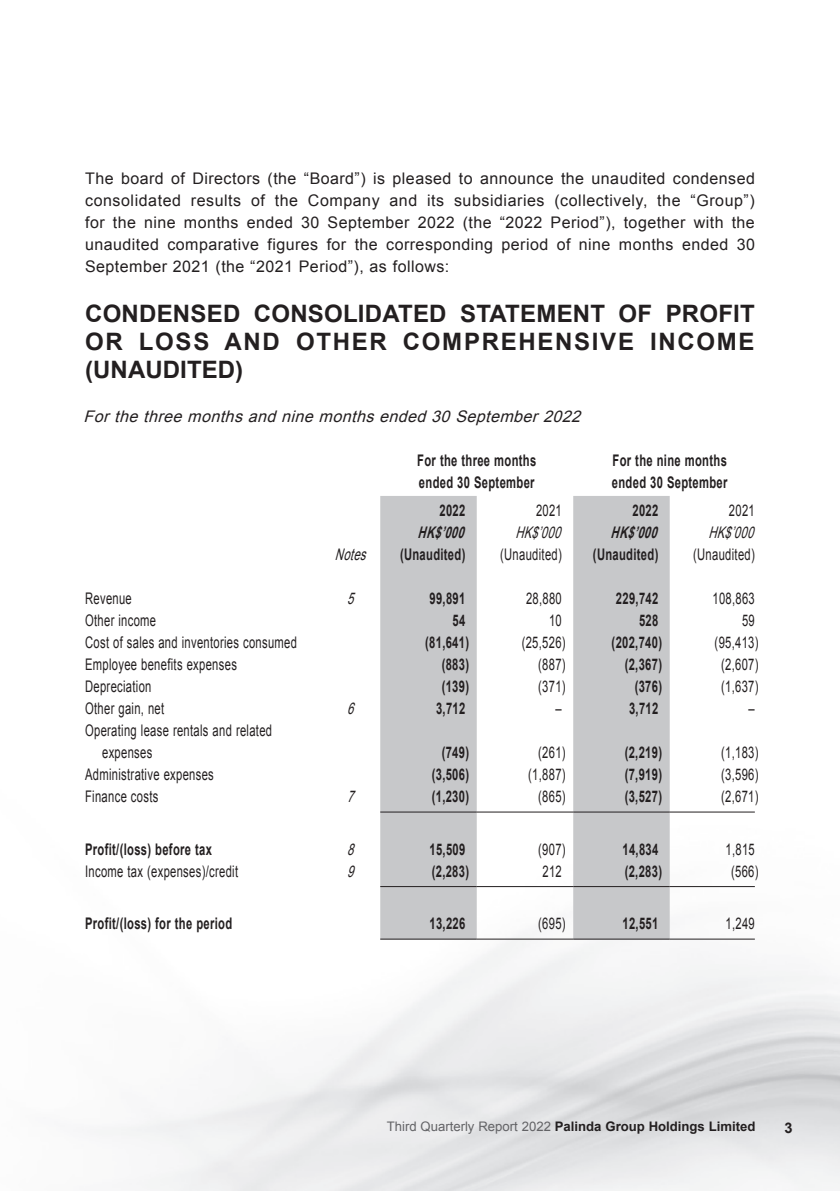
<style>
.page{position:relative;width:840px;height:1191px;background:#fff}
.page>*{position:absolute;margin:0;border:0;box-sizing:border-box;transform-origin:0 0}
.Heading_1{font:700 24px/28px "Arial";letter-spacing:.07em;color:#231f20;text-align:justify}
.Body_Text{font:16px/22px "Arial";letter-spacing:.03em;color:#231f20;scale:.7 1}
.Body_Text-2{font:16px/22px "Arial";letter-spacing:.03em;color:#231f20;text-align:justify}
.Body_Text-3{font:700 16px "Arial";letter-spacing:.03em;color:#231f20;scale:.7 1}
.Body_Text-4{font:italic 16px "Arial";color:#231f20}
.Body_Text-5{font:italic 16px "Arial";color:#231f20;scale:.7 1}
.Body_Text-6{font:italic 700 16px "Arial";color:#231f20;scale:.7 1}
.t1{font:700 14.6px "Arial";color:#231f20}
.t2{font:700 13.2px "Arial";color:#231f20}
.s1{font-weight:400;color:#636366}
</style>
<div class="page">
<img style="left:94px;top:687px;width:745px;height:504px">
<svg style="left:380px;top:496px;width:289px;height:442px;fill:#c7c8ca"></svg>
<hr style="left:380px;top:811px;width:96px;height:1px;background:#231f20">
<hr style="left:476px;top:811px;width:97px;height:1px;background:#231f20">
<hr style="left:573px;top:811px;width:96px;height:1px;background:#231f20">
<hr style="left:669px;top:811px;width:85px;height:1px;background:#231f20">
<hr style="left:380px;top:886px;width:96px;height:1px;background:#231f20">
<hr style="left:476px;top:886px;width:97px;height:1px;background:#231f20">
<hr style="left:573px;top:886px;width:96px;height:1px;background:#231f20">
<hr style="left:669px;top:886px;width:85px;height:1px;background:#231f20">
<hr style="left:380px;top:938px;width:96px;height:1px;background:#231f20">
<hr style="left:476px;top:938px;width:97px;height:1px;background:#231f20">
<hr style="left:573px;top:938px;width:96px;height:1px;background:#231f20">
<hr style="left:669px;top:938px;width:85px;height:1px;background:#231f20">
<p class="Body_Text-2" style="left:85px;top:168px;width:671px">The board of Directors (the “Board”) is pleased to announce the unaudited condensed consolidated results of the Company and its subsidiaries (collectively, the “Group”) for the nine months ended 30 September 2022 (the “2022 Period”), together with the unaudited comparative figures for the corresponding period of nine months ended 30<br>September 2021 (the “2021 Period”), as follows:</p>
<p class="Heading_1" style="left:85px;top:301px;width:671px">CONDENSED CONSOLIDATED STATEMENT OF PROFIT OR LOSS AND OTHER COMPREHENSIVE INCOME (UNAUDITED)</p>
<p class="Body_Text-4" style="left:83px;top:406px;width:503px">Forthethreemonthsandninemonthsended30September2022</p>
<p class="Body_Text-3" style="left:417px;top:450px;width:171px">For the three months</p>
<p class="Body_Text-3" style="left:418px;top:472px;width:166px">ended 30 September</p>
<p class="Body_Text-3" style="left:612px;top:450px;width:165px">For the nine months</p>
<p class="Body_Text-3" style="left:611px;top:472px;width:166px">ended 30 September</p>
<p class="Body_Text-3" style="left:439px;top:500px;width:38px">2022</p>
<p class="Body_Text" style="left:535px;top:499px;width:38px">2021</p>
<p class="Body_Text-3" style="left:632px;top:500px;width:38px">2022</p>
<p class="Body_Text" style="left:728px;top:499px;width:38px">2021</p>
<p class="Body_Text-6" style="left:417px;top:522px;width:76px">HK$’000</p>
<p class="Body_Text-5" style="left:515px;top:522px;width:74px">HK$’000</p>
<p class="Body_Text-6" style="left:610px;top:522px;width:76px">HK$’000</p>
<p class="Body_Text-5" style="left:708px;top:522px;width:74px">HK$’000</p>
<p class="Body_Text-5" style="left:335px;top:544px;width:53px">Notes</p>
<p class="Body_Text-3" style="left:400px;top:544px;width:95px">(Unaudited)</p>
<p class="Body_Text" style="left:500px;top:543px;width:90px">(Unaudited)</p>
<p class="Body_Text-3" style="left:592px;top:544px;width:95px">(Unaudited)</p>
<p class="Body_Text" style="left:692px;top:543px;width:90px">(Unaudited)</p>
<p class="Body_Text" style="left:85px;top:587px;width:68px">Revenue</p>
<p class="Body_Text-5" style="left:347px;top:588px;width:19px">5</p>
<p class="Body_Text-3" style="left:429px;top:588px;width:53px">99,891</p>
<p class="Body_Text" style="left:525px;top:587px;width:53px">28,880</p>
<p class="Body_Text-3" style="left:615px;top:588px;width:62px">229,742</p>
<p class="Body_Text" style="left:712px;top:587px;width:62px">108,863</p>
<p class="Body_Text" style="left:85px;top:609px;width:103px">Other income</p>
<p class="Body_Text-3" style="left:452px;top:610px;width:20px">54</p>
<p class="Body_Text" style="left:548px;top:609px;width:20px">10</p>
<p class="Body_Text-3" style="left:638px;top:610px;width:29px">528</p>
<p class="Body_Text" style="left:741px;top:609px;width:20px">59</p>
<p class="Body_Text" style="left:85px;top:631px;width:304px">Cost of sales and inventories consumed</p>
<p class="Body_Text-3" style="left:425px;top:632px;width:64px">(81,641)</p>
<p class="Body_Text" style="left:521px;top:631px;width:64px">(25,526)</p>
<p class="Body_Text-3" style="left:611px;top:632px;width:74px">(202,740)</p>
<p class="Body_Text" style="left:714px;top:631px;width:64px">(95,413)</p>
<p class="Body_Text" style="left:85px;top:653px;width:218px">Employee benefits expenses</p>
<p class="Body_Text-3" style="left:441px;top:654px;width:41px">(883)</p>
<p class="Body_Text" style="left:538px;top:653px;width:41px">(887)</p>
<p class="Body_Text-3" style="left:624px;top:654px;width:55px">(2,367)</p>
<p class="Body_Text" style="left:720px;top:653px;width:55px">(2,607)</p>
<p class="Body_Text" style="left:85px;top:675px;width:96px">Depreciation</p>
<p class="Body_Text-3" style="left:441px;top:676px;width:41px">(139)</p>
<p class="Body_Text" style="left:538px;top:675px;width:41px">(371)</p>
<p class="Body_Text-3" style="left:634px;top:676px;width:41px">(376)</p>
<p class="Body_Text" style="left:720px;top:675px;width:55px">(1,637)</p>
<p class="Body_Text" style="left:85px;top:697px;width:114px">Other gain, net</p>
<p class="Body_Text-5" style="left:347px;top:698px;width:19px">6</p>
<p class="Body_Text-3" style="left:436px;top:698px;width:43px">3,712</p>
<p class="Body_Text" style="left:555px;top:697px;width:10px">–</p>
<p class="Body_Text-3" style="left:628px;top:698px;width:43px">3,712</p>
<p class="Body_Text" style="left:748px;top:697px;width:10px">–</p>
<p class="Body_Text" style="left:102px;top:719px;width:244px;text-indent:-17px">Operating lease rentals and related expenses</p>
<p class="Body_Text-3" style="left:441px;top:742px;width:41px">(749)</p>
<p class="Body_Text" style="left:538px;top:741px;width:41px">(261)</p>
<p class="Body_Text-3" style="left:624px;top:742px;width:55px">(2,219)</p>
<p class="Body_Text" style="left:720px;top:741px;width:55px">(1,183)</p>
<p class="Body_Text" style="left:85px;top:763px;width:185px">Administrative expenses</p>
<p class="Body_Text-3" style="left:431px;top:764px;width:55px">(3,506)</p>
<p class="Body_Text" style="left:528px;top:763px;width:55px">(1,887)</p>
<p class="Body_Text-3" style="left:624px;top:764px;width:55px">(7,919)</p>
<p class="Body_Text" style="left:720px;top:763px;width:55px">(3,596)</p>
<p class="Body_Text" style="left:85px;top:785px;width:106px">Finance costs</p>
<p class="Body_Text-5" style="left:347px;top:786px;width:19px">7</p>
<p class="Body_Text-3" style="left:431px;top:786px;width:55px">(1,230)</p>
<p class="Body_Text" style="left:538px;top:785px;width:41px">(865)</p>
<p class="Body_Text-3" style="left:624px;top:786px;width:55px">(3,527)</p>
<p class="Body_Text" style="left:720px;top:785px;width:55px">(2,671)</p>
<p class="Body_Text-3" style="left:85px;top:838px;width:182px">Profit/(loss) before tax</p>
<p class="Body_Text-5" style="left:347px;top:838px;width:19px">8</p>
<p class="Body_Text-3" style="left:429px;top:838px;width:53px">15,509</p>
<p class="Body_Text" style="left:538px;top:838px;width:41px">(907)</p>
<p class="Body_Text-3" style="left:622px;top:838px;width:53px">14,834</p>
<p class="Body_Text" style="left:725px;top:838px;width:43px">1,815</p>
<p class="Body_Text" style="left:85px;top:860px;width:220px">Income tax (expenses)/credit</p>
<p class="Body_Text-5" style="left:347px;top:860px;width:19px">9</p>
<p class="Body_Text-3" style="left:431px;top:860px;width:55px">(2,283)</p>
<p class="Body_Text" style="left:542px;top:860px;width:29px">212</p>
<p class="Body_Text-3" style="left:624px;top:860px;width:55px">(2,283)</p>
<p class="Body_Text" style="left:730px;top:860px;width:41px">(566)</p>
<p class="Body_Text-3" style="left:85px;top:913px;width:211px">Profit/(loss) for the period</p>
<p class="Body_Text-3" style="left:429px;top:913px;width:53px">13,226</p>
<p class="Body_Text" style="left:538px;top:912px;width:41px">(695)</p>
<p class="Body_Text-3" style="left:622px;top:913px;width:53px">12,551</p>
<p class="Body_Text" style="left:725px;top:912px;width:43px">1,249</p>
<p class="t2" style="left:386px;top:1118px;width:370px"><span class="s1">Third Quarterly Report 2022</span> Palinda Group Holdings Limited</p>
<p class="t1" style="left:784px;top:1117px;width:10px">3</p>
</div>
